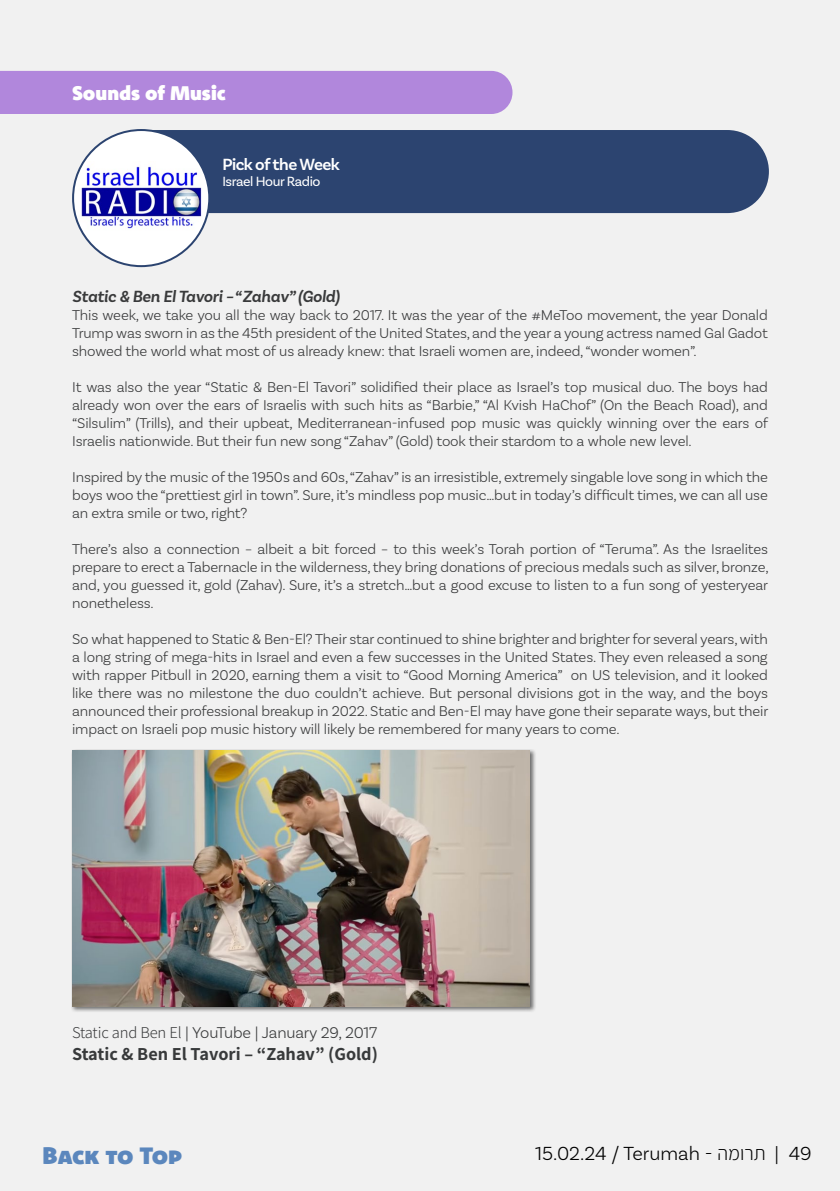
<style>
.page{position:relative;width:840px;height:1191px;background:#fff}
.page>*{position:absolute;margin:0;border:0;box-sizing:border-box;transform-origin:0 0}
.t1{font:24px "Komet Black SC";letter-spacing:-.01em;color:#5b87bd}
.t2{font:300 20px "Basic Sans";color:#000}
.t3{font:900 20px "Komet";color:#fff}
.t4{font:700 18.2px "Assistant";color:#383a3b}
.t5{font:italic 600 17px "Basic Sans";letter-spacing:-.01em;color:#393a3b}
.t6{font:600 17px "Basic Sans";letter-spacing:-.03em;color:#fff}
.t7{font:300 16.4px "Basic Sans";letter-spacing:-.01em;color:#393a3b}
.t8{font:300 15px/18px "Basic Sans";letter-spacing:-.01em;color:#393a3b;text-align:justify}
.t9{font:14px "Basic Sans";letter-spacing:-.03em;color:#fff}
.s1{font-family:"Assistant"}
</style>
<div class="page">
<div style="left:0;top:0;width:839px;height:1191px;background:#f1f1f1"></div>
<div style="left:71px;top:749px;width:465px;height:263px;background:#000;opacity:.55"></div>
<img style="left:72px;top:750px;width:457px;height:256px">
<div style="left:0;top:71px;width:512px;height:43px;background:#b187dc"></div>
<div style="left:112px;top:130px;width:656px;height:83px;background:#2c4470;border-radius:42px"></div>
<div style="left:73px;top:130px;width:136px;height:136px;background:#fff;border-radius:50%"></div>
<img style="left:73px;top:161px;width:136px;height:70px">
<h2 class="t3" style="left:72px;top:80px;width:155px">Sounds of Music</h2>
<p class="t6" style="left:222px;top:154px;width:119px">Pick of the Week</p>
<p class="t9" style="left:222px;top:173px;width:100px">Israel Hour Radio</p>
<p class="t5" style="left:72px;top:286px;width:269px">Static &amp; Ben El Tavori – “Zahav” (Gold)</p>
<p class="t8" style="left:72px;top:306px;width:696px">This week, we take you all the way back to 2017. It was the year of the #MeToo movement, the year Donald Trump was sworn in as the 45th president of the United States, and the year a young actress named Gal Gadot showed the world what most of us already knew: that Israeli women are, indeed, “wonder women”.</p>
<p class="t8" style="left:72px;top:378px;width:697px">It was also the year “Static &amp; Ben-El Tavori” solidified their place as Israel’s top musical duo. The boys had already won over the ears of Israelis with such hits as “Barbie,” “Al Kvish HaChof” (On the Beach Road), and “Silsulim” (Trills), and their upbeat, Mediterranean-infused pop music was quickly winning over the ears of Israelis nationwide. But their fun new song “Zahav” (Gold) took their stardom to a whole new level.</p>
<p class="t8" style="left:72px;top:468px;width:697px">Inspired by the music of the 1950s and 60s, “Zahav” is an irresistible, extremely singable love song in which the boys woo the “prettiest girl in town”. Sure, it’s mindless pop music…but in today’s difficult times, we can all use an extra smile or two, right?</p>
<p class="t8" style="left:72px;top:540px;width:697px">There’s also a connection – albeit a bit forced – to this week’s Torah portion of “Teruma”. As the Israelites prepare to erect a Tabernacle in the wilderness, they bring donations of precious medals such as silver, bronze, and, you guessed it, gold (Zahav). Sure, it’s a stretch…but a good excuse to listen to a fun song of yesteryear nonetheless.</p>
<p class="t8" style="left:72px;top:630px;width:697px">So what happened to Static &amp; Ben-El? Their star continued to shine brighter and brighter for several years, with a long string of mega-hits in Israel and even a few successes in the United States. They even released a song with rapper Pitbull in 2020, earning them a visit to “Good Morning America” on US television, and it looked like there was no milestone the duo couldn’t achieve. But personal divisions got in the way, and the boys announced their professional breakup in 2022. Static and Ben-El may have gone their separate ways, but their impact on Israeli pop music history will likely be remembered for many years to come.</p>
<p class="t7" style="left:72px;top:1023px;width:306px"><span class="s1">Static and Ben El</span> | YouTube | January 29, 2017</p>
<p class="t4" style="left:72px;top:1041px;width:307px">Static &amp; Ben El Tavori – “Zahav” (Gold)</p>
<h1 class="t1" style="left:43px;top:1140px;width:141px">Back to Top</h1>
<h2 class="t2" style="left:535px;top:1141px;width:278px">15.02.24 / Terumah - <span class="s1">תר ומה</span> | 49</h2>
</div>
